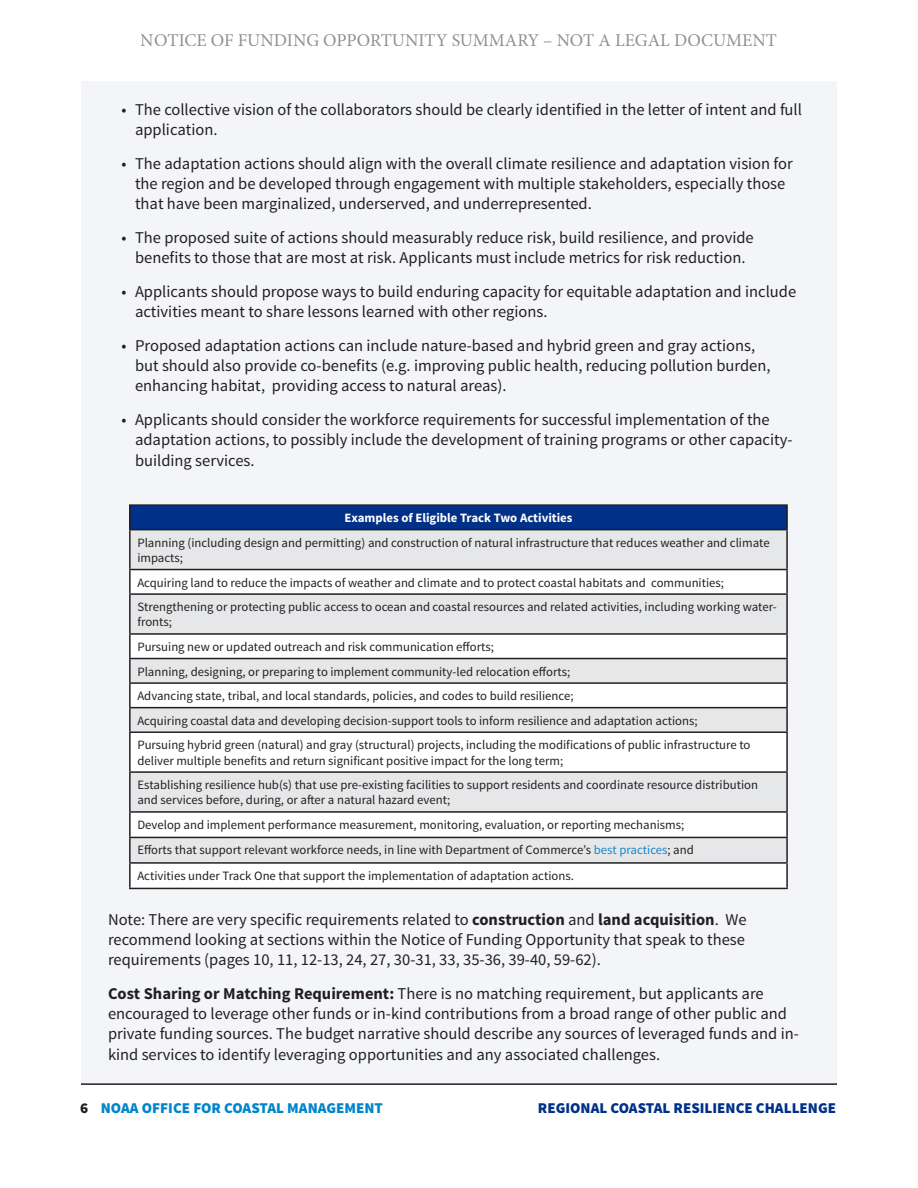
<style>
.page{position:relative;width:918px;height:1188px;background:#fff}
.page>*{position:absolute;margin:0;border:0;box-sizing:border-box;transform-origin:0 0}
.t1{font:18px "Minion Pro";color:#231f20}
.t2{font:16.5px/20.2px "Source Sans Pro";color:#231f20}
.t3{font:900 15px "Source Sans Pro";color:#003087}
.t4{font:900 15px "Source Sans Pro";color:#0085ca}
.t5{font:12.75px/24.6px "Source Sans Pro";color:#231f20}
.t6{font:700 12.75px "Source Sans Pro";color:#fff}
.s1{color:#1b85c7}
.s2{font-weight:700}
.s3{color:#231f20}
</style>
<div class="page">
<hr style="left:81px;top:1083px;width:756px;height:2px;background:#231f20">
<div style="left:81px;top:81px;width:756px;height:1003px;background:#f3f5f9"></div>
<div style="left:130px;top:505px;width:657px;height:25px;background:#003087"></div>
<div style="left:131px;top:530px;width:655px;height:39px;background:#e6e7e9"></div>
<svg style="left:131px;top:570px;width:655px;height:318px;fill:#e8e8e9"></svg>
<hr style="left:129px;top:504px;width:659px;height:2px;background:#231f20">
<hr style="left:129px;top:506px;width:2px;height:23px;background:#231f20">
<hr style="left:786px;top:506px;width:2px;height:23px;background:#231f20">
<hr style="left:129px;top:529px;width:659px;height:1px;background:#231f20">
<hr style="left:129px;top:530px;width:2px;height:39px;background:#231f20">
<hr style="left:786px;top:530px;width:2px;height:39px;background:#231f20">
<hr style="left:129px;top:569px;width:659px;height:1px;background:#231f20">
<hr style="left:129px;top:570px;width:2px;height:23px;background:#231f20">
<hr style="left:786px;top:570px;width:2px;height:23px;background:#231f20">
<hr style="left:129px;top:593px;width:659px;height:2px;background:#231f20">
<hr style="left:129px;top:595px;width:2px;height:38px;background:#231f20">
<hr style="left:786px;top:595px;width:2px;height:38px;background:#231f20">
<hr style="left:129px;top:633px;width:659px;height:2px;background:#231f20">
<hr style="left:129px;top:635px;width:2px;height:23px;background:#231f20">
<hr style="left:786px;top:635px;width:2px;height:23px;background:#231f20">
<hr style="left:129px;top:658px;width:659px;height:1px;background:#231f20">
<hr style="left:129px;top:659px;width:2px;height:23px;background:#231f20">
<hr style="left:786px;top:659px;width:2px;height:23px;background:#231f20">
<hr style="left:129px;top:682px;width:659px;height:2px;background:#231f20">
<hr style="left:129px;top:684px;width:2px;height:23px;background:#231f20">
<hr style="left:786px;top:684px;width:2px;height:23px;background:#231f20">
<hr style="left:129px;top:707px;width:659px;height:1px;background:#231f20">
<hr style="left:129px;top:708px;width:2px;height:23px;background:#231f20">
<hr style="left:786px;top:708px;width:2px;height:23px;background:#231f20">
<hr style="left:129px;top:731px;width:659px;height:2px;background:#231f20">
<hr style="left:129px;top:733px;width:2px;height:38px;background:#231f20">
<hr style="left:786px;top:733px;width:2px;height:38px;background:#231f20">
<hr style="left:129px;top:771px;width:659px;height:2px;background:#231f20">
<hr style="left:129px;top:773px;width:2px;height:38px;background:#231f20">
<hr style="left:786px;top:773px;width:2px;height:38px;background:#231f20">
<hr style="left:129px;top:811px;width:659px;height:2px;background:#231f20">
<hr style="left:129px;top:813px;width:2px;height:24px;background:#231f20">
<hr style="left:786px;top:813px;width:2px;height:24px;background:#231f20">
<hr style="left:129px;top:837px;width:659px;height:1px;background:#231f20">
<hr style="left:129px;top:838px;width:2px;height:24px;background:#231f20">
<hr style="left:786px;top:838px;width:2px;height:24px;background:#231f20">
<hr style="left:129px;top:862px;width:659px;height:2px;background:#231f20">
<hr style="left:129px;top:864px;width:2px;height:24px;background:#231f20">
<hr style="left:786px;top:864px;width:2px;height:24px;background:#231f20">
<hr style="left:129px;top:888px;width:659px;height:1px;background:#231f20">
<p class="t1" style="left:141px;top:28px;width:638px">NOTICE OF FUNDING OPPORTUNITY SUMMARY – NOT A LEGAL DOCUMENT</p>
<p class="t2" style="left:135px;top:99px;width:668px;text-indent:-14px">• The collective vision of the collaborators should be clearly identified in the letter of intent and full application.</p>
<p class="t2" style="left:135px;top:153px;width:659px;text-indent:-14px">• The adaptation actions should align with the overall climate resilience and adaptation vision for the region and be developed through engagement with multiple stakeholders, especially those that have been marginalized, underserved, and underrepresented.</p>
<p class="t2" style="left:122px;top:228px;width:634px;text-align:center">• The proposed suite of actions should measurably reduce risk, build resilience, and provide benefits to those that are most at risk. Applicants must include metrics for risk reduction.</p>
<p class="t2" style="left:135px;top:282px;width:663px;text-indent:-14px">• Applicants should propose ways to build enduring capacity for equitable adaptation and include activities meant to share lessons learned with other regions.</p>
<p class="t2" style="left:135px;top:336px;width:637px;text-indent:-14px">• Proposed adaptation actions can include nature-based and hybrid green and gray actions, but should also provide co-benefits (e.g. improving public health, reducing pollution burden, enhancing habitat, providing access to natural areas).</p>
<p class="t2" style="left:135px;top:410px;width:659px;text-indent:-14px">• Applicants should consider the workforce requirements for successful implementation of the adaptation actions, to possibly include the development of training programs or other capacity&shy;building services.</p>
<p class="t6" style="left:344px;top:510px;width:230px">Examples of Eligible Track Two Activities</p>
<p class="t5" style="left:137px;top:535px;width:634px;line-height:15.3px">Planning (including design and permitting) and construction of natural infrastructure that reduces weather and climate impacts;</p>
<p class="t5" style="left:137px;top:570px;width:641px">Acquiring land to reduce the impacts of weather and climate and to protect coastal habitats and communities;<br>Strengthening or protecting public access to ocean and coastal resources and related activities, including working water-</p>
<p class="t5" style="left:137px;top:610px;width:615px">fronts;<br>Pursuing new or updated outreach and risk communication efforts;<br>Planning, designing, or preparing to implement community-led relocation efforts;<br>Advancing state, tribal, and local standards, policies, and codes to build resilience;<br>Acquiring coastal data and developing decision-support tools to inform resilience and adaptation actions;<br>Pursuing hybrid green (natural) and gray (structural) projects, including the modifications of public infrastructure to</p>
<p class="t5" style="left:137px;top:748px;width:622px">deliver multiple benefits and return significant positive impact for the long term;<br>Establishing resilience hub(s) that use pre-existing facilities to support residents and coordinate resource distribution</p>
<p class="t5" style="left:137px;top:788px;width:558px;line-height:25.2px">and services before, during, or after a natural hazard event;<br>Develop and implement performance measurement, monitoring, evaluation, or reporting mechanisms; Efforts that support relevant workforce needs, in line with Department of Commerce’s <span class="s1">best practices</span>; and Activities under Track One that support the implementation of adaptation actions.</p>
<p class="t2" style="left:108px;top:909px;width:640px;text-align:justify">Note: There are very specific requirements related to <span class="s2">construction</span> and <span class="s2">land acquisition</span>. We recommend looking at sections within the Notice of Funding Opportunity that speak to these requirements (pages 10, 11, 12-13, 24, 27, 30-31, 33, 35-36, 39-40, 59-62).</p>
<p class="t2" style="left:108px;top:984px;width:692px"><span class="s2">Cost Sharing or Matching Requirement:</span> There is no matching requirement, but applicants are encouraged to leverage other funds or in-kind contributions from a broad range of other public and private funding sources. The budget narrative should describe any sources of leveraged funds and in&shy;kind services to identify leveraging opportunities and any associated challenges.</p>
<p class="t4" style="left:80px;top:1098px;width:304px"><span class="s3">6</span> NOAA OFFICE FOR COASTAL MANAGEMENT</p>
<p class="t3" style="left:538px;top:1098px;width:300px">REGIONAL COASTAL RESILIENCE CHALLENGE</p>
</div>
